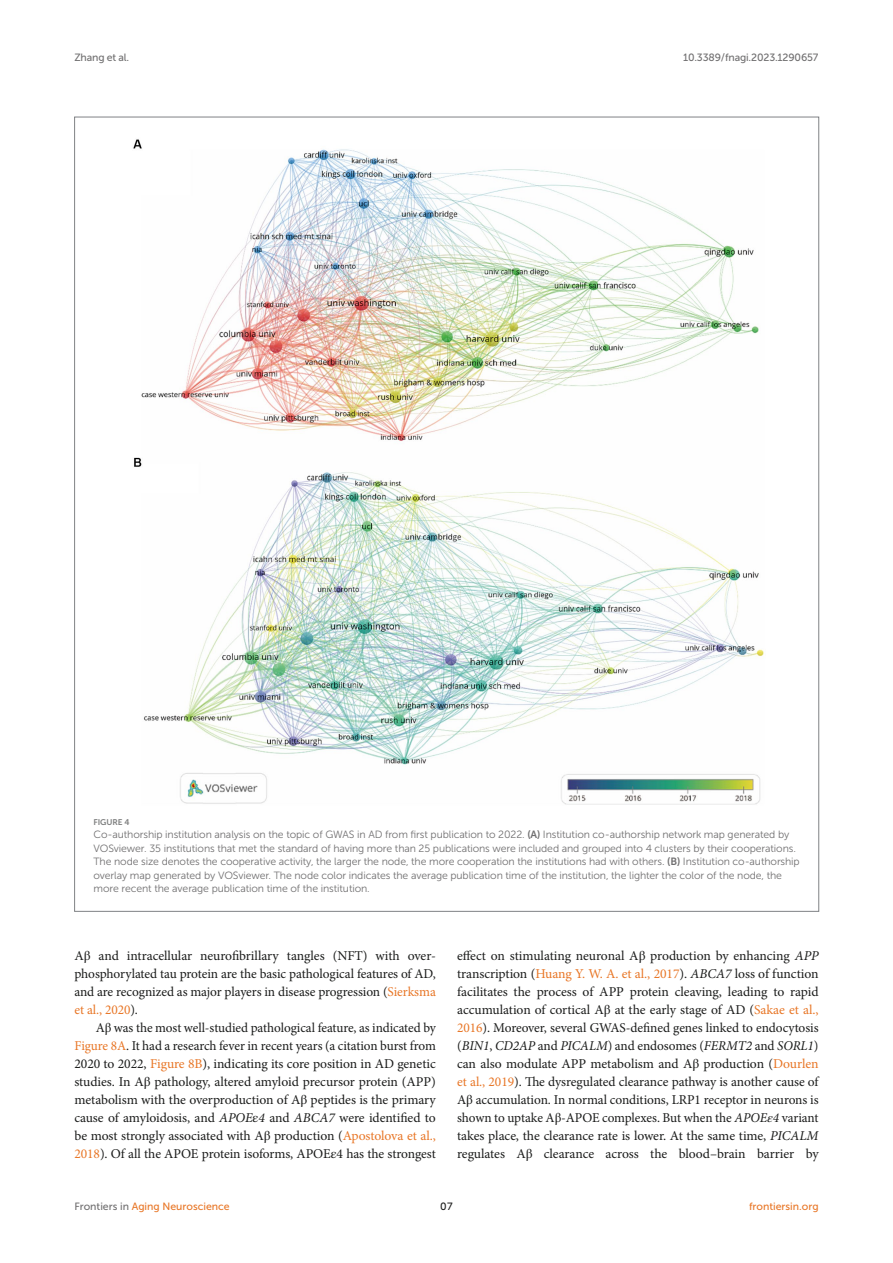
<style>
.page{position:relative;width:893px;height:1263px;background:#fff}
.page>*{position:absolute;margin:0;border:0;box-sizing:border-box;transform-origin:0 0}
.TEXT{font:13.5px/18px "Minion Pro";letter-spacing:-.005em;color:#1b1c1b;text-align:justify}
.TEXT_FLUSH{font:13.5px/18px "Minion Pro";letter-spacing:-.005em;color:#1b1c1b;text-align:justify}
.FIG_LEG{font:10.5px/13.5px "Museo Sans 300";letter-spacing:-.01em;color:#706f70}
.t1{font:10.5px "Museo Sans 500";color:#e87626}
.t2{font:10.5px "Museo Sans 500";letter-spacing:-.015em;color:#706f70}
.t3{font:10.5px "Museo Sans 500";color:#1b1c1b}
.FIG_HD{font:8.25px "Museo Sans 700";letter-spacing:-.01em;color:#7e7f7f}
.s1{font-family:"Museo Sans 700"}
.s2{font-family:"STIX General"}
.s3{color:#e87626}
.s4{font-style:italic}
.s5{font-family:"STIX General";font-style:italic}
.s6{color:#706f70}
</style>
<div class="page">
<img style="left:133px;top:139px;width:631px;height:666px">
<p class="t2" style="left:74px;top:51px;width:56px">Zhang et al.</p>
<p class="t2" style="left:683px;top:51px;width:137px">10.3389/fnagi.2023.1290657</p>
<p class="FIG_HD" style="left:94px;top:817px;width:37px">FIGURE 4</p>
<p class="FIG_LEG" style="left:94px;top:828px;width:708px">Co-authorship institution analysis on the topic of GWAS in AD from first publication to 2022. <span class="s1">(A)</span> Institution co-authorship network map generated by VOSviewer. 35 institutions that met the standard of having more than 25 publications were included and grouped into 4 clusters by their cooperations.<br>The node size denotes the cooperative activity, the larger the node, the more cooperation the institutions had with others. <span class="s1">(B)</span> Institution co-authorship overlay map generated by VOSviewer. The node color indicates the average publication time of the institution, the lighter the color of the node, the more recent the average publication time of the institution.</p>
<p class="TEXT_FLUSH" style="left:74px;top:947px;width:363px">A<span class="s2">β</span> and intracellular neurofibrillary tangles (NFT) with over&shy;phosphorylated tau protein are the basic pathological features of AD, and are recognized as major players in disease progression (<span class="s3">Sierksma et al., 2020</span>).</p>
<p class="TEXT" style="left:74px;top:1019px;width:363px;text-indent:21px">A<span class="s2">β</span> was the most well-studied pathological feature, as indicated by <span class="s3">Figure 8A</span>. It had a research fever in recent years (a citation burst from 2020 to 2022, <span class="s3">Figure 8B</span>), indicating its core position in AD genetic studies. In A<span class="s2">β</span> pathology, altered amyloid precursor protein (APP) metabolism with the overproduction of A<span class="s2">β</span> peptides is the primary cause of amyloidosis, and <span class="s4">APOE</span><span class="s2">ε</span><span class="s4">4</span> and <span class="s4">ABCA7</span> were identified to be most strongly associated with A<span class="s2">β</span> production (<span class="s3">Apostolova et al., 2018</span>). Of all the APOE protein isoforms, APOE<span class="s2">ε</span>4 has the strongest</p>
<p class="TEXT" style="left:457px;top:947px;width:363px">effect on stimulating neuronal A<span class="s2">β</span> production by enhancing <span class="s4">APP </span>transcription (<span class="s3">Huang Y. W. A. et al., 2017</span>). <span class="s4">ABCA7</span> loss of function facilitates the process of APP protein cleaving, leading to rapid accumulation of cortical A<span class="s2">β</span> at the early stage of AD (<span class="s3">Sakae et al., 2016</span>). Moreover, several GWAS-defined genes linked to endocytosis (<span class="s4">BIN1</span>, <span class="s4">CD2AP</span> and <span class="s4">PICALM</span>) and endosomes (<span class="s4">FERMT2</span> and <span class="s4">SORL1</span>) can also modulate APP metabolism and A<span class="s2">β</span> production (<span class="s3">Dourlen et al., 2019</span>). The dysregulated clearance pathway is another cause of A<span class="s2">β</span> accumulation. In normal conditions, LRP1 receptor in neurons is shown to uptake A<span class="s2">β</span>-APOE complexes. But when the <span class="s4">APOE</span><span class="s5">ε</span><span class="s4">4</span> variant takes place, the clearance rate is lower. At the same time, <span class="s4">PICALM </span>regulates A<span class="s2">β</span> clearance across the blood–brain barrier by</p>
<p class="t1" style="left:74px;top:1200px;width:157px"><span class="s6">Frontiers in</span> Aging Neuroscience</p>
<p class="t3" style="left:440px;top:1200px;width:14px">07</p>
<p class="t1" style="left:749px;top:1200px;width:71px">frontiersin.org</p>
</div>
